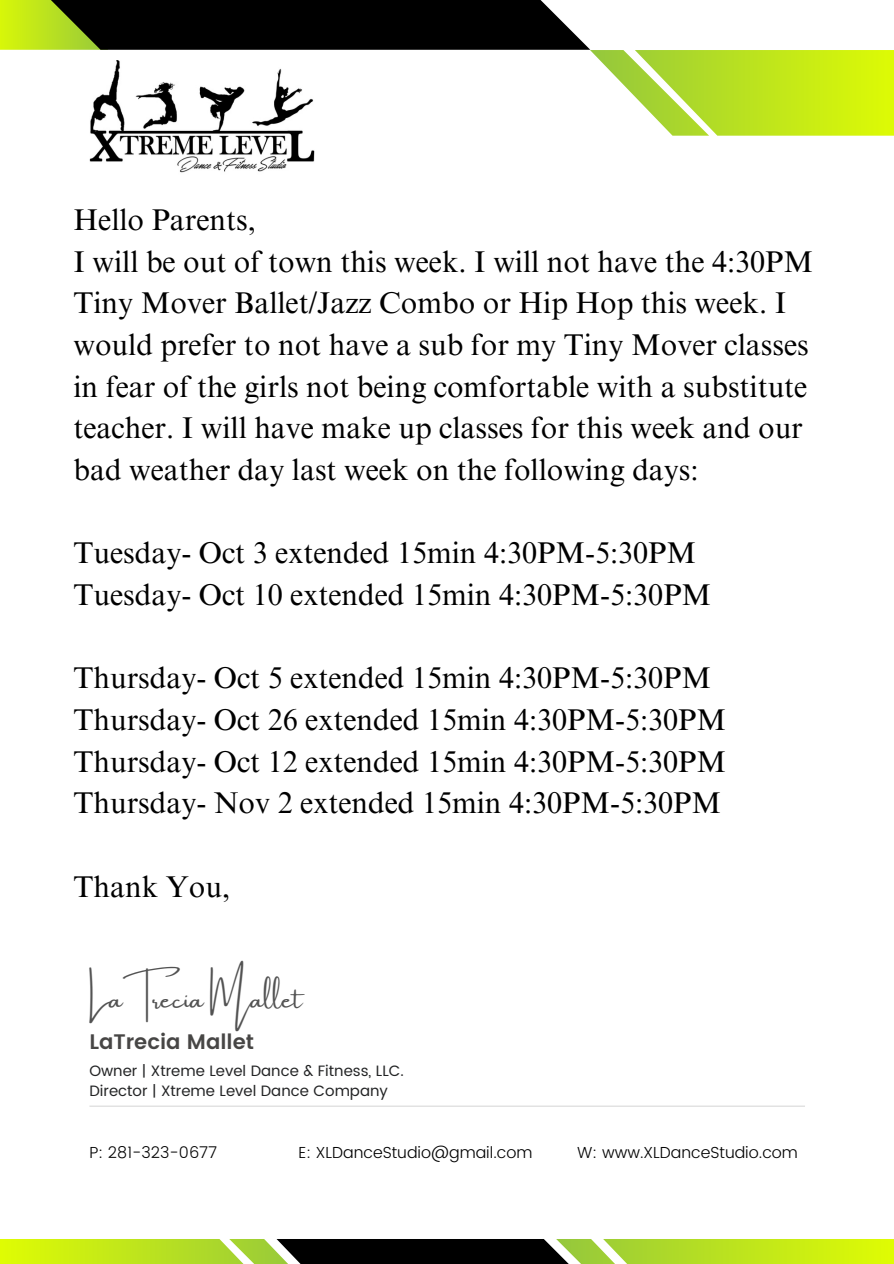
<style>
.page{position:relative;width:894px;height:1264px;background:#fff}
.page>*{position:absolute;margin:0;border:0;box-sizing:border-box;transform-origin:0 0}
.t1{font:30px/41.7px "Times NRMT Pro";color:#000}
.t2{font:25.5px "Amsterdam One";color:#525252}
.t3{font:600 21px "Poppins";color:#474645}
.t4{font:300 16.05px "Poppins";color:#000}
.t5{font:15px "Poppins";color:#232425}
</style>
<div class="page">
<svg style="left:0;top:0;width:893px;height:136px"></svg>
<svg style="left:0;top:1239px;width:893px;height:24px;background:#87a120"></svg>
<hr style="left:89px;top:1105px;width:715px;height:1px;background:#d9d9d9">
<img style="left:89px;top:60px;width:226px;height:113px">
<p class="t1" style="left:73px;top:202px;width:184px">Hello Parents,</p>
<p class="t1" style="left:73px;top:244px;width:741px">I will be out of town this week. I will not have the 4:30PM Tiny Mover Ballet/Jazz Combo or Hip Hop this week. I would prefer to not have a sub for my Tiny Mover classes in fear of the girls not being comfortable with a substitute teacher. I will have make up classes for this week and our bad weather day last week on the following days:</p>
<p class="t1" style="left:73px;top:536px;width:624px">Tuesday- Oct 3 extended 15min 4:30PM-5:30PM</p>
<p class="t1" style="left:73px;top:577px;width:639px">Tuesday- Oct 10 extended 15min 4:30PM-5:30PM</p>
<p class="t1" style="left:73px;top:661px;width:639px">Thursday- Oct 5 extended 15min 4:30PM-5:30PM</p>
<p class="t1" style="left:73px;top:702px;width:654px">Thursday- Oct 26 extended 15min 4:30PM-5:30PM</p>
<p class="t1" style="left:73px;top:744px;width:654px">Thursday- Oct 12 extended 15min 4:30PM-5:30PM</p>
<p class="t1" style="left:73px;top:786px;width:649px">Thursday- Nov 2 extended 15min 4:30PM-5:30PM</p>
<p class="t1" style="left:73px;top:869px;width:158px">Thank You,</p>
<p class="t2" style="left:89px;top:985px;width:215px">LaTrecia Mallet</p>
<p class="t3" style="left:89px;top:1029px;width:166px">LaTrecia Mallet</p>
<p class="t5" style="left:89px;top:1061px;width:316px">Owner | Xtreme Level Dance &amp; Fitness, LLC.</p>
<p class="t5" style="left:89px;top:1081px;width:300px">Director | Xtreme Level Dance Company</p>
<p class="t4" style="left:89px;top:1142px;width:129px">P: 281-323-0677</p>
<p class="t4" style="left:298px;top:1142px;width:235px">E: XLDanceStudio@gmail.com</p>
<p class="t4" style="left:577px;top:1142px;width:222px">W: www.XLDanceStudio.com</p>
</div>
